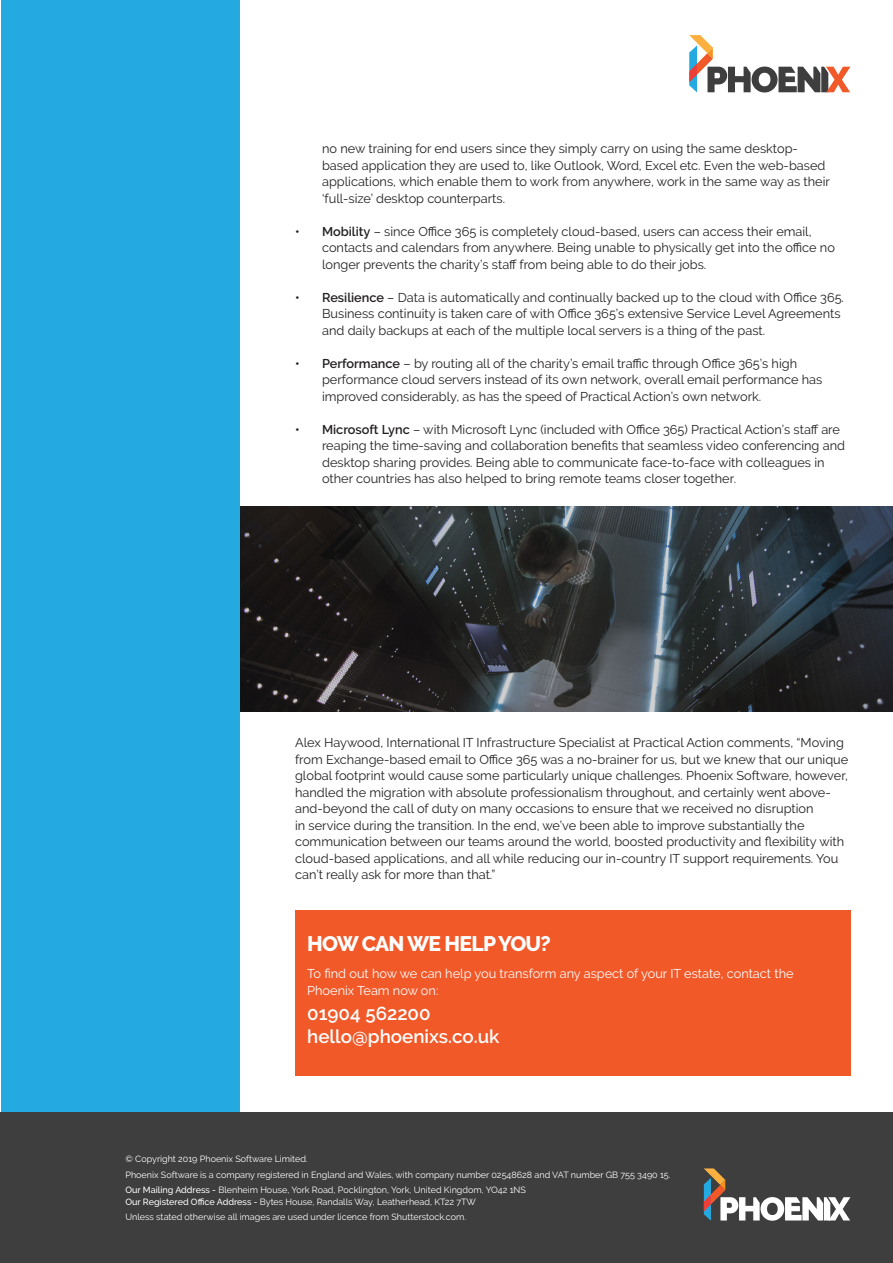
<style>
.page{position:relative;width:893px;height:1263px;background:#fff}
.page>*{position:absolute;margin:0;border:0;box-sizing:border-box;transform-origin:0 0}
.t1{font:800 21px "Raleway";letter-spacing:-.035em;color:#fff}
.Body{font:600 18.75px "Raleway";color:#fff}
.Body-2{font:12.75px/16.5px "Raleway";color:#231f20}
.Body-3{font:12.75px/16.5px "Raleway";color:#fff}
.Body-4{font:9px "Raleway";color:#fff}
.s1{font-weight:600}
.s2{font-weight:500}
</style>
<div class="page">
<img style="left:240px;top:507px;width:653px;height:204px">
<div style="left:1px;top:0;width:239px;height:1263px;background:#24aae1"></div>
<svg style="left:689px;top:35px;width:161px;height:58px"></svg>
<div style="left:0;top:1112px;width:893px;height:151px;background:#3e3e3f"></div>
<svg style="left:704px;top:1168px;width:146px;height:53px"></svg>
<div style="left:295px;top:910px;width:555px;height:166px;background:#f15929"></div>
<p class="Body-2" style="left:322px;top:140px;width:509px">no new training for end users since they simply carry on using the same desktop&shy;based application they are used to, like Outlook, Word, Excel etc. Even the web-based applications, which enable them to work from anywhere, work in the same way as their ‘full-size’ desktop counterparts.</p>
<p class="Body-2" style="left:322px;top:223px;width:514px;text-indent:-27px"><span class="s1">• Mobility</span> – since Office 365 is completely cloud-based, users can access their email, contacts and calendars from anywhere. Being unable to physically get into the office no longer prevents the charity’s staff from being able to do their jobs.</p>
<p class="Body-2" style="left:322px;top:289px;width:523px;text-indent:-27px"><span class="s1">• Resilience</span> – Data is automatically and continually backed up to the cloud with Office 365.<br>Business continuity is taken care of with Office 365’s extensive Service Level Agreements and daily backups at each of the multiple local servers is a thing of the past.</p>
<p class="Body-2" style="left:322px;top:355px;width:502px;text-indent:-27px"><span class="s1">• Performance</span> – by routing all of the charity’s email traffic through Office 365’s high performance cloud servers instead of its own network, overall email performance has improved considerably, as has the speed of Practical Action’s own network.</p>
<p class="Body-2" style="left:322px;top:421px;width:524px;text-indent:-27px"><span class="s1">• Microsoft Lync</span> – with Microsoft Lync (included with Office 365) Practical Action’s staff are reaping the time-saving and collaboration benefits that seamless video conferencing and desktop sharing provides. Being able to communicate face-to-face with colleagues in other countries has also helped to bring remote teams closer together.</p>
<p class="Body-2" style="left:295px;top:734px;width:555px">Alex Haywood, International IT Infrastructure Specialist at Practical Action comments, “Moving from Exchange-based email to Office 365 was a no-brainer for us, but we knew that our unique global footprint would cause some particularly unique challenges. Phoenix Software, however, handled the migration with absolute professionalism throughout, and certainly went above&shy;and-beyond the call of duty on many occasions to ensure that we received no disruption<br>in service during the transition. In the end, we’ve been able to improve substantially the communication between our teams around the world, boosted productivity and flexibility with cloud-based applications, and all while reducing our in-country IT support requirements. You can’t really ask for more than that.”</p>
<h2 class="t1" style="left:307px;top:931px;width:245px">HOW CAN WE HELP YOU?</h2>
<p class="Body-3" style="left:307px;top:965px;width:488px">To find out how we can help you transform any aspect of your IT estate, contact the<br>Phoenix Team now on:</p>
<p class="Body" style="left:307px;top:1002px;width:125px">01904 562200</p>
<p class="Body" style="left:307px;top:1026px;width:194px">hello@phoenixs.co.uk</p>
<p class="Body-4" style="left:125px;top:1154px;width:184px">© Copyright 2019 Phoenix Software Limited.</p>
<p class="Body-4" style="left:125px;top:1169px;width:547px">Phoenix Software is a company registered in England and Wales, with company number 02548628 and VAT number GB 755 3490 15.</p>
<p class="Body-4" style="left:125px;top:1185px;width:402px"><span class="s2">Our Mailing Address -</span> Blenheim House, York Road, Pocklington, York, United Kingdom, YO42 1NS</p>
<p class="Body-4" style="left:125px;top:1196px;width:352px"><span class="s2">Our Registered Office Address -</span> Bytes House, Randalls Way, Leatherhead, KT22 7TW</p>
<p class="Body-4" style="left:125px;top:1211px;width:342px">Unless stated otherwise all images are used under licence from Shutterstock.com.</p>
</div>
